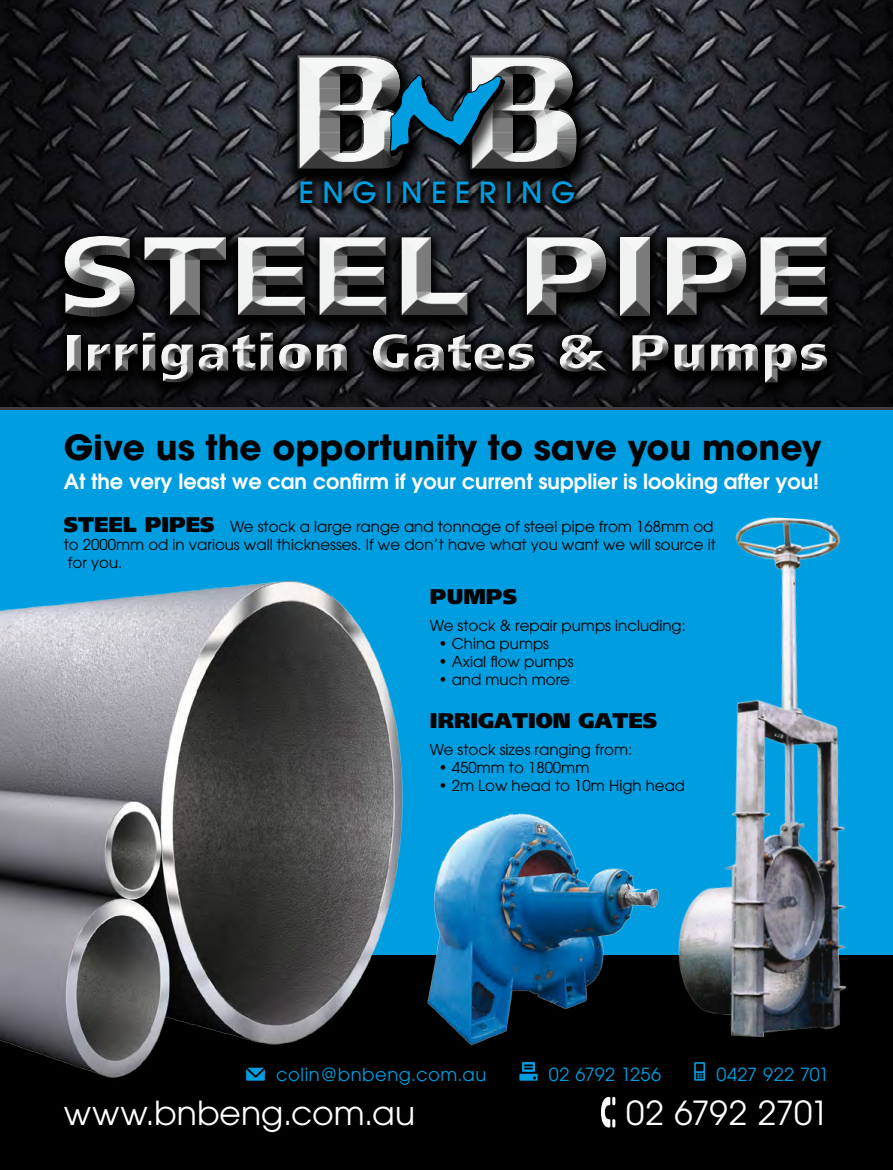
<style>
.page{position:relative;width:893px;height:1170px;background:#fff}
.page>*{position:absolute;margin:0;border:0;box-sizing:border-box;transform-origin:0 0}
.t1{font:900 110.7px "Frutiger";letter-spacing:.05em;color:#eceded}
.t2{font:900 50.55px "Frutiger";letter-spacing:.04em;color:#eceded}
.t3{font:700 34.5px "Avant Garde";color:#000}
.t4{font:33px "Avant Garde";color:#fff}
.t5{font:500 28.95px "Avant Garde";letter-spacing:.3em;color:#009ee0}
.t6{font:900 21px "Frutiger";color:#000}
.t7{font:600 20.85px "Avant Garde";color:#fff}
.t8{font:18px "Avant Garde";letter-spacing:.03em;color:#009ee0}
.t9{font:18px "Avant Garde";letter-spacing:.01em;color:#009ee0}
.t10{font:15px/18px "Avant Garde";color:#000}
.s1{font-family:"Frutiger";font-weight:900;font-size:21px}
</style>
<div class="page">
<div style="left:0;top:373px;width:893px;height:690px;background:#009ee0"></div>
<svg style="left:0;top:0;width:893px;height:410px;background:#23242a"></svg>
<svg style="left:42px;top:212px;width:809px;height:9px;background:#26272d"></svg>
<svg style="left:42px;top:221px;width:809px;height:185px;background:#1c1c1e"></svg>
<div style="left:0;top:955px;width:893px;height:214px;background:#000"></div>
<img style="left:0;top:581px;width:403px;height:500px">
<svg style="left:246px;top:1067px;width:19px;height:13px"></svg>
<svg style="left:519px;top:1062px;width:19px;height:18px"></svg>
<svg style="left:694px;top:1062px;width:11px;height:18px"></svg>
<svg style="left:601px;top:1096px;width:14px;height:31px"></svg>
<img style="left:345px;top:794px;width:315px;height:258px">
<img style="left:678px;top:517px;width:168px;height:521px">
<svg style="left:282px;top:44px;width:140px;height:148px;background:#25272c"></svg>
<div style="left:295px;top:55px;width:111px;height:117px;background:#000"></div>
<svg style="left:454px;top:44px;width:141px;height:148px;background:#2a2c31"></svg>
<div style="left:388px;top:74px;width:132px;height:98px;background:#000;opacity:.75"></div>
<svg style="left:297px;top:55px;width:281px;height:115px;background:#65757d"></svg>
<div style="left:293px;top:178px;width:289px;height:38px;background:#000;opacity:.75"></div>
<h3 class="t5" style="left:299px;top:175px;width:278px">ENGINEERING</h3>
<h1 class="t1" style="left:62px;top:209px;width:771px">STEEL PIPE</h1>
<h2 class="t2" style="left:65px;top:322px;width:765px">Irrigation Gates &amp; Pumps</h2>
<h3 class="t3" style="left:64px;top:425px;width:759px">Give us the opportunity to save you money</h3>
<h3 class="t7" style="left:64px;top:468px;width:757px">At the very least we can confirm if your current supplier is looking after you!</h3>
<p class="t10" style="left:64px;top:517px;width:654px"><span class="s1">STEEL PIPES</span> We stock a large range and tonnage of steel pipe from 168mm od to 2000mm od in various wall thicknesses. If we don’t have what you want we will source it for you.</p>
<h3 class="t6" style="left:430px;top:584px;width:89px">PUMPS</h3>
<p class="t10" style="left:430px;top:616px;width:257px">We stock &amp; repair pumps including:</p>
<p class="t10" style="left:438px;top:634px;width:112px">• China pumps</p>
<p class="t10" style="left:438px;top:652px;width:137px">• Axial flow pumps</p>
<p class="t10" style="left:438px;top:670px;width:133px">• and much more</p>
<h3 class="t6" style="left:430px;top:707px;width:229px">IRRIGATION GATES</h3>
<p class="t10" style="left:430px;top:740px;width:204px">We stock sizes ranging from:</p>
<p class="t10" style="left:438px;top:758px;width:152px">• 450mm to 1800mm</p>
<p class="t10" style="left:438px;top:776px;width:248px">• 2m Low head to 10m High head</p>
<p class="t8" style="left:276px;top:1063px;width:212px">colin@bnbeng.com.au</p>
<p class="t9" style="left:549px;top:1063px;width:114px">02 6792 1256</p>
<p class="t8" style="left:716px;top:1063px;width:114px">0427 922 701</p>
<h3 class="t4" style="left:64px;top:1092px;width:353px">www.bnbeng.com.au</h3>
<h3 class="t4" style="left:626px;top:1092px;width:205px">02 6792 2701</h3>
</div>
